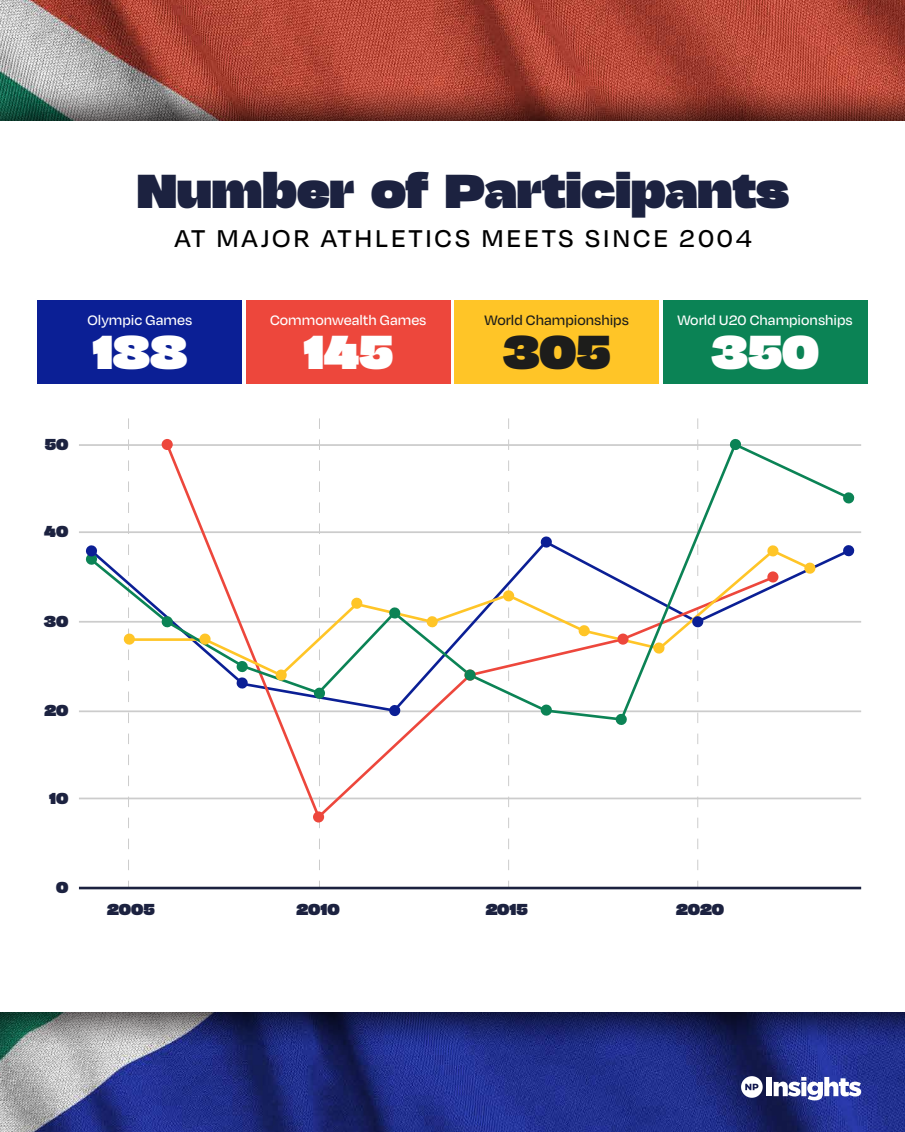
<style>
.page{position:relative;width:905px;height:1132px;background:#fff}
.page>*{position:absolute;margin:0;border:0;box-sizing:border-box;transform-origin:0 0}
.t1{font:47.25px "Constructio Grotesk";color:#1c2240}
.t2{font:47.25px "Constructio Grotesk";color:#fff}
.t3{font:47.25px "Constructio Grotesk";color:#1d1d1b}
.t4{font:500 28px "Degular";letter-spacing:.1em;color:#000}
.t5{font:500 15.75px "Degular";color:#fff}
.t6{font:15.75px "Constructio Grotesk";color:#1c2240}
.t7{font:500 15.75px "Degular";color:#1d1d1b}
</style>
<div class="page">
<img style="left:0;top:0;width:905px;height:1131px">
<svg style="left:0;top:84px;width:905px;height:37px"></svg>
<svg style="left:0;top:1011px;width:905px;height:36px"></svg>
<div style="left:0;top:121px;width:905px;height:890px;background:#fff"></div>
<div style="left:767px;top:1077px;width:5px;height:19px;background:#fff"></div>
<svg style="left:773px;top:1076px;width:88px;height:24px"></svg>
<svg style="left:741px;top:1076px;width:21px;height:21px"></svg>
<hr style="left:79px;top:886px;width:782px;height:3px;background:#1c2240">
<hr style="left:79px;top:797px;width:782px;height:2px;background:#ccc">
<hr style="left:79px;top:710px;width:782px;height:2px;background:#ccc">
<hr style="left:79px;top:621px;width:782px;height:1px;background:#ccc">
<hr style="left:79px;top:531px;width:782px;height:2px;background:#ccc">
<hr style="left:79px;top:444px;width:782px;height:2px;background:#ccc">
<svg style="left:164px;top:722px;width:612px;height:90px"></svg>
<svg style="left:88px;top:441px;width:764px;height:281px"></svg>
<div style="left:38px;top:300px;width:204px;height:84px;background:#0b1f95"></div>
<div style="left:246px;top:300px;width:204px;height:84px;background:#ed473c"></div>
<div style="left:454px;top:300px;width:205px;height:84px;background:#ffc527"></div>
<div style="left:663px;top:300px;width:204px;height:84px;background:#0b8355"></div>
<div style="left:162px;top:439px;width:11px;height:11px;background:#ed473c;border-radius:6px"></div>
<div style="left:617px;top:633px;width:11px;height:11px;background:#ed473c;border-radius:50%"></div>
<div style="left:767px;top:571px;width:11px;height:11px;background:#ed473c;border-radius:6px"></div>
<svg style="left:161px;top:615px;width:12px;height:13px"></svg>
<svg style="left:313px;top:418px;width:13px;height:469px"></svg>
<svg style="left:389px;top:607px;width:12px;height:12px"></svg>
<svg style="left:464px;top:669px;width:12px;height:12px"></svg>
<svg style="left:540px;top:704px;width:12px;height:12px"></svg>
<svg style="left:615px;top:713px;width:12px;height:12px"></svg>
<svg style="left:729px;top:438px;width:12px;height:12px"></svg>
<svg style="left:842px;top:492px;width:13px;height:12px"></svg>
<svg style="left:804px;top:562px;width:12px;height:12px"></svg>
<svg style="left:767px;top:544px;width:12px;height:13px"></svg>
<svg style="left:653px;top:642px;width:12px;height:12px"></svg>
<svg style="left:578px;top:624px;width:12px;height:13px"></svg>
<svg style="left:502px;top:418px;width:13px;height:469px"></svg>
<svg style="left:426px;top:615px;width:12px;height:13px"></svg>
<svg style="left:351px;top:597px;width:12px;height:12px"></svg>
<svg style="left:85px;top:544px;width:13px;height:21px"></svg>
<svg style="left:236px;top:660px;width:12px;height:29px"></svg>
<svg style="left:389px;top:704px;width:12px;height:12px"></svg>
<svg style="left:540px;top:536px;width:12px;height:12px"></svg>
<svg style="left:691px;top:418px;width:13px;height:469px"></svg>
<svg style="left:842px;top:544px;width:13px;height:13px"></svg>
<svg style="left:275px;top:669px;width:12px;height:12px"></svg>
<svg style="left:199px;top:633px;width:12px;height:12px"></svg>
<svg style="left:123px;top:418px;width:12px;height:469px"></svg>
<h1 class="t1" style="left:137px;top:159px;width:653px">Number of Participants</h1>
<h2 class="t4" style="left:175px;top:221px;width:579px">AT MAJOR ATHLETICS MEETS SINCE 2004</h2>
<p class="t5" style="left:88px;top:310px;width:106px">Olympic Games</p>
<p class="t5" style="left:270px;top:310px;width:158px">Commonwealth Games</p>
<p class="t7" style="left:484px;top:310px;width:146px">World Championships</p>
<p class="t5" style="left:677px;top:310px;width:177px">World U20 Championships</p>
<h1 class="t2" style="left:92px;top:320px;width:96px">188</h1>
<h1 class="t2" style="left:303px;top:320px;width:91px">145</h1>
<h1 class="t3" style="left:503px;top:320px;width:109px">305</h1>
<h1 class="t2" style="left:711px;top:320px;width:109px">350</h1>
<p class="t6" style="left:45px;top:434px;width:25px">50</p>
<p class="t6" style="left:44px;top:520px;width:26px">40</p>
<p class="t6" style="left:44px;top:611px;width:26px">30</p>
<p class="t6" style="left:44px;top:699px;width:25px">20</p>
<p class="t6" style="left:49px;top:788px;width:21px">10</p>
<p class="t6" style="left:56px;top:876px;width:14px">0</p>
<p class="t6" style="left:107px;top:898px;width:49px">2005</p>
<p class="t6" style="left:297px;top:898px;width:44px">2010</p>
<p class="t6" style="left:486px;top:898px;width:44px">2015</p>
<p class="t6" style="left:676px;top:898px;width:49px">2020</p>
</div>
